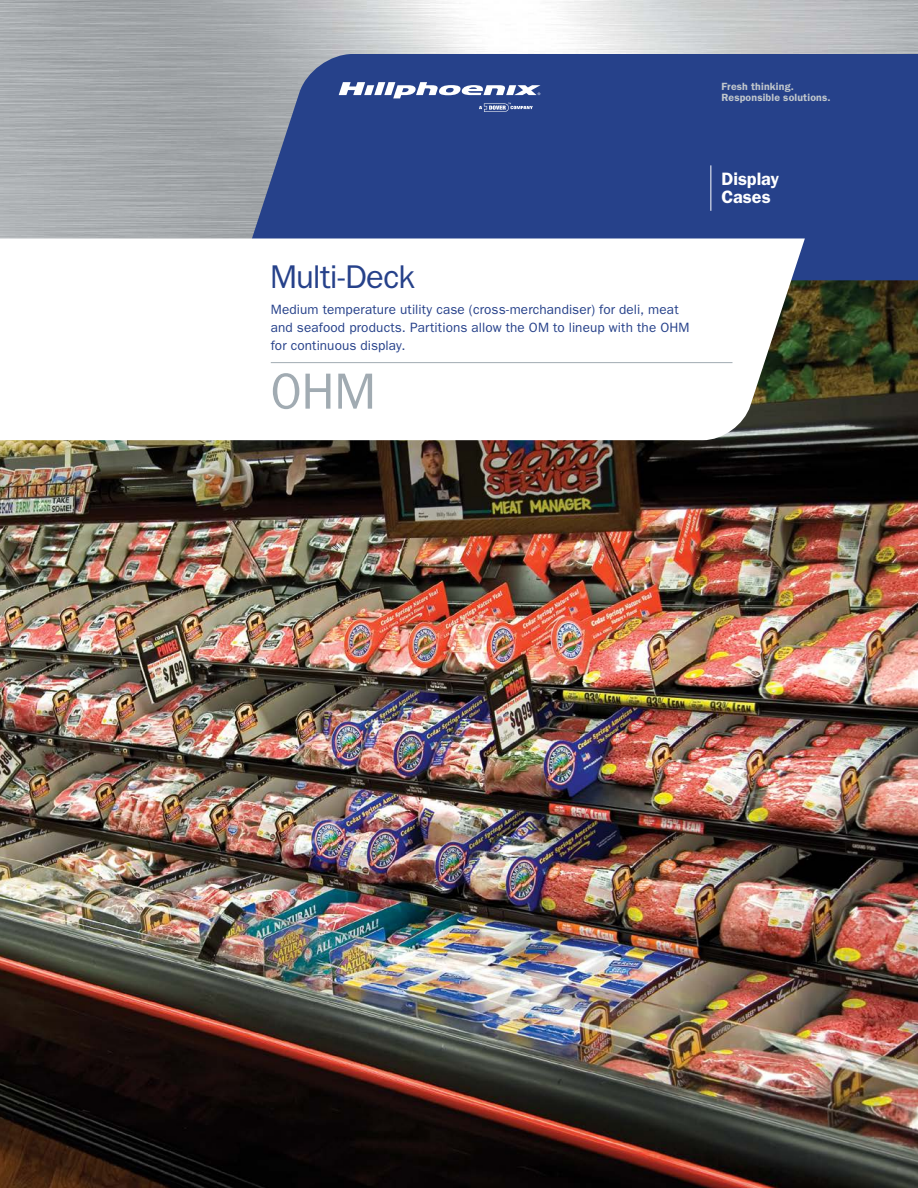
<style>
.page{position:relative;width:918px;height:1188px;background:#fff}
.page>*{position:absolute;margin:0;border:0;box-sizing:border-box;transform-origin:0 0}
.t1{font:51px "Franklin Gothic";color:#a1abb2}
.t2{font:33px "Franklin Gothic";letter-spacing:-.025em;color:#26418a}
.t3{font:600 18px/18px "Franklin Gothic";color:#fff}
.t4{font:13.5px/18px "Franklin Gothic";letter-spacing:.01em;color:#26418a}
.t5{font:600 10.5px/10.5px "Franklin Gothic";letter-spacing:.015em;color:#c1c7cc}
</style>
<div class="page">
<img style="left:0;top:280px;width:918px;height:908px">
<svg style="left:238px;top:54px;width:680px;height:226px;background:#2e488c"></svg>
<hr style="left:710px;top:165px;width:1px;height:46px;background:#fff">
<svg style="left:339px;top:82px;width:202px;height:30px"></svg>
<svg style="left:0;top:238px;width:805px;height:202px"></svg>
<hr style="left:271px;top:362px;width:461px;height:1px;background:#a1abb2">
<h2 class="t2" style="left:270px;top:258px;width:146px">Multi-Deck</h2>
<p class="t4" style="left:271px;top:300px;width:420px">Medium temperature utility case (cross-merchandiser) for deli, meat and seafood products. Partitions allow the OM to lineup with the OHM for continuous display.</p>
<h1 class="t1" style="left:271px;top:362px;width:107px">0HM</h1>
<p class="t5" style="left:721px;top:81px;width:111px">Fresh thinking.<br>Responsible solutions.</p>
<h3 class="t3" style="left:721px;top:170px;width:59px">Display<br>Cases</h3>
</div>
